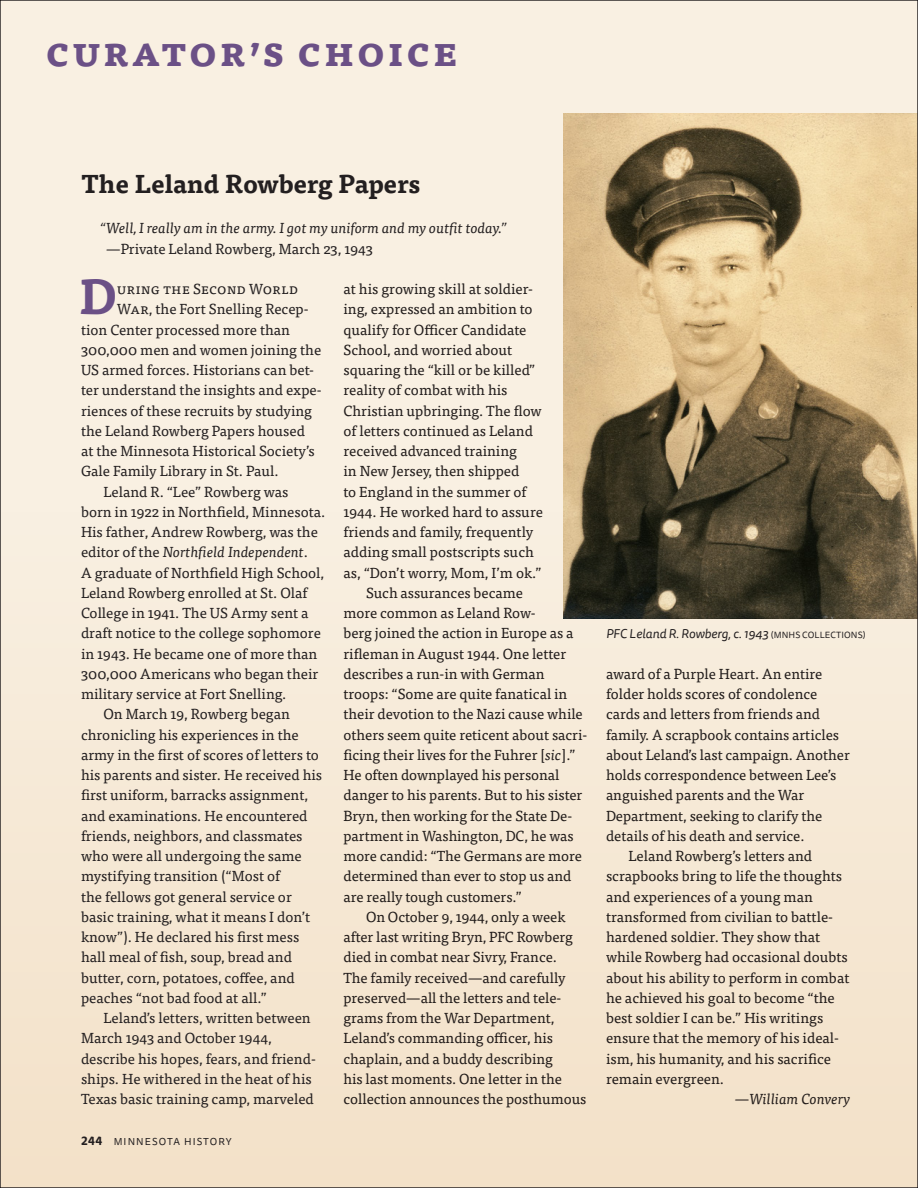
<style>
.page{position:relative;width:918px;height:1188px;background:#f9f0e2}
.page>*{position:absolute;margin:0;border:0;box-sizing:border-box;transform-origin:0 0}
.t1{font:700 48.9px "Tisa Pro";color:#6b5086}
.t2{font:700 40.5px "Tisa Pro";letter-spacing:.04em;color:#6b5086}
.t3{font:700 25.5px "Tisa Pro";color:#231f20}
.t4{font:14.55px "Tisa Pro";color:#231f20}
.t5{font:italic 14.55px "Tisa Pro";color:#231f20}
.t6{font:italic 12.75px "Tisa Sans Pro";color:#231f20}
.t7{font:10.05px "Tisa Sans Pro";letter-spacing:.11em;color:#231f20}
.s1{font-style:italic}
.s2{font-style:normal}
.s3{font-weight:700;font-size:12px}
.s4{font-style:normal;font-size:9px}
</style>
<div class="page">
<div style="left:0;top:512px;width:918px;height:676px;background:#f5e8d4"></div>
<img style="left:563px;top:114px;width:353px;height:504px">
<h2 class="t2" style="left:45px;top:18px;width:410px">curator’s choice</h2>
<h3 class="t3" style="left:81px;top:163px;width:341px">The Leland Rowberg Papers</h3>
<p class="t5" style="left:100px;top:218px;width:408px">“Well, I really am in the army. I got my uniform and my outfit today.”</p>
<p class="t4" style="left:106px;top:238px;width:268px">—Private Leland Rowberg, March 23, 1943</p>
<h1 class="t1" style="left:79px;top:257px;width:40px">D</h1>
<p class="t4" style="left:117px;top:278px;width:183px">uring the Second World</p>
<p class="t4" style="left:344px;top:278px;width:191px">at his growing skill at soldier-</p>
<p class="t4" style="left:344px;top:299px;width:191px">ing, expressed an ambition to</p>
<p class="t4" style="left:344px;top:319px;width:185px">qualify for Officer Candidate</p>
<p class="t4" style="left:344px;top:339px;width:170px">School, and worried about</p>
<p class="t4" style="left:344px;top:359px;width:193px">squaring the “kill or be killed”</p>
<p class="t4" style="left:344px;top:380px;width:166px">reality of combat with his</p>
<p class="t4" style="left:344px;top:400px;width:200px">Christian upbringing. The flow</p>
<p class="t4" style="left:344px;top:420px;width:191px">of letters continued as Leland</p>
<p class="t4" style="left:344px;top:440px;width:175px">received advanced training</p>
<p class="t4" style="left:344px;top:461px;width:178px">in New Jersey, then shipped</p>
<p class="t4" style="left:344px;top:481px;width:184px">to England in the summer of</p>
<p class="t4" style="left:344px;top:501px;width:201px">1944. He worked hard to assure</p>
<p class="t4" style="left:344px;top:521px;width:191px">friends and family, frequently</p>
<p class="t4" style="left:344px;top:542px;width:192px">adding small postscripts such</p>
<p class="t4" style="left:344px;top:562px;width:200px">as, “Don’t worry, Mom, I’m ok.”</p>
<p class="t4" style="left:366px;top:582px;width:158px">Such assurances became</p>
<p class="t4" style="left:343px;top:602px;width:194px">more common as Leland Row-</p>
<p class="t4" style="left:344px;top:623px;width:231px">berg joined the action in Europe as a</p>
<p class="t4" style="left:344px;top:643px;width:224px">rifleman in August 1944. One letter</p>
<p class="t4" style="left:344px;top:663px;width:203px">describes a run-in with German</p>
<p class="t4" style="left:344px;top:683px;width:225px">troops: “Some are quite fanatical in</p>
<p class="t4" style="left:344px;top:704px;width:241px">their devotion to the Nazi cause while</p>
<p class="t4" style="left:344px;top:724px;width:245px">others seem quite reticent about sacri-</p>
<p class="t4" style="left:344px;top:744px;width:234px">ficing their lives for the Fuhrer [<span class="s1">sic</span>].”</p>
<p class="t4" style="left:344px;top:764px;width:218px">He often downplayed his personal</p>
<p class="t4" style="left:344px;top:785px;width:240px">danger to his parents. But to his sister</p>
<p class="t4" style="left:344px;top:805px;width:230px">Bryn, then working for the State De-</p>
<p class="t4" style="left:344px;top:825px;width:232px">partment in Washington, DC, he was</p>
<p class="t4" style="left:344px;top:845px;width:240px">more candid: “The Germans are more</p>
<p class="t4" style="left:344px;top:866px;width:229px">determined than ever to stop us and</p>
<p class="t4" style="left:344px;top:886px;width:180px">are really tough customers.”</p>
<p class="t4" style="left:366px;top:906px;width:201px">On October 9, 1944, only a week</p>
<p class="t4" style="left:344px;top:926px;width:231px">after last writing Bryn, PFC Rowberg</p>
<p class="t4" style="left:344px;top:947px;width:215px">died in combat near Sivry, France.</p>
<p class="t4" style="left:344px;top:967px;width:224px">The family received—and carefully</p>
<p class="t4" style="left:344px;top:987px;width:219px">preserved—all the letters and tele-</p>
<p class="t4" style="left:344px;top:1007px;width:212px">grams from the War Department,</p>
<p class="t4" style="left:344px;top:1028px;width:211px">Leland’s commanding officer, his</p>
<p class="t4" style="left:344px;top:1048px;width:211px">chaplain, and a buddy describing</p>
<p class="t4" style="left:344px;top:1068px;width:220px">his last moments. One letter in the</p>
<p class="t4" style="left:344px;top:1088px;width:245px">collection announces the posthumous</p>
<p class="t4" style="left:117px;top:299px;width:193px">War, the Fort Snelling Recep-</p>
<p class="t4" style="left:81px;top:319px;width:211px">tion Center processed more than</p>
<p class="t4" style="left:81px;top:339px;width:242px">300,000 men and women joining the</p>
<p class="t4" style="left:81px;top:359px;width:235px">US armed forces. Historians can bet-</p>
<p class="t4" style="left:81px;top:380px;width:242px">ter understand the insights and expe-</p>
<p class="t4" style="left:81px;top:400px;width:233px">riences of these recruits by studying</p>
<p class="t4" style="left:81px;top:420px;width:226px">the Leland Rowberg Papers housed</p>
<p class="t4" style="left:81px;top:440px;width:235px">at the Minnesota Historical Society’s</p>
<p class="t4" style="left:81px;top:461px;width:199px">Gale Family Library in St. Paul.</p>
<p class="t4" style="left:103px;top:481px;width:187px">Leland R. “Lee” Rowberg was</p>
<p class="t4" style="left:81px;top:501px;width:246px">born in 1922 in Northfield, Minnesota.</p>
<p class="t4" style="left:81px;top:521px;width:238px">His father, Andrew Rowberg, was the</p>
<p class="t5" style="left:81px;top:542px;width:229px"><span class="s2">editor of the</span> Northfield Independent<span class="s2">.</span></p>
<p class="t4" style="left:81px;top:562px;width:245px">A graduate of Northfield High School,</p>
<p class="t4" style="left:81px;top:582px;width:229px">Leland Rowberg enrolled at St. Olaf</p>
<p class="t4" style="left:81px;top:602px;width:229px">College in 1941. The US Army sent a</p>
<p class="t4" style="left:81px;top:623px;width:241px">draft notice to the college sophomore</p>
<p class="t4" style="left:81px;top:643px;width:238px">in 1943. He became one of more than</p>
<p class="t4" style="left:81px;top:663px;width:239px">300,000 Americans who began their</p>
<p class="t4" style="left:81px;top:683px;width:207px">military service at Fort Snelling.</p>
<p class="t4" style="left:103px;top:704px;width:188px">On March 19, Rowberg began</p>
<p class="t4" style="left:81px;top:724px;width:219px">chronicling his experiences in the</p>
<p class="t4" style="left:81px;top:744px;width:239px">army in the first of scores of letters to</p>
<p class="t4" style="left:81px;top:764px;width:243px">his parents and sister. He received his</p>
<p class="t4" style="left:81px;top:785px;width:229px">first uniform, barracks assignment,</p>
<p class="t4" style="left:81px;top:805px;width:228px">and examinations. He encountered</p>
<p class="t4" style="left:81px;top:825px;width:223px">friends, neighbors, and classmates</p>
<p class="t4" style="left:81px;top:845px;width:222px">who were all undergoing the same</p>
<p class="t4" style="left:81px;top:866px;width:202px">mystifying transition (“Most of</p>
<p class="t4" style="left:81px;top:886px;width:212px">the fellows got general service or</p>
<p class="t4" style="left:81px;top:906px;width:231px">basic training, what it means I don’t</p>
<p class="t4" style="left:81px;top:926px;width:220px">know”). He declared his first mess</p>
<p class="t4" style="left:81px;top:947px;width:213px">hall meal of fish, soup, bread and</p>
<p class="t4" style="left:81px;top:967px;width:215px">butter, corn, potatoes, coffee, and</p>
<p class="t4" style="left:81px;top:987px;width:187px">peaches “not bad food at all.”</p>
<p class="t4" style="left:103px;top:1007px;width:209px">Leland’s letters, written between</p>
<p class="t4" style="left:81px;top:1028px;width:192px">March 1943 and October 1944,</p>
<p class="t4" style="left:81px;top:1048px;width:236px">describe his hopes, fears, and friend-</p>
<p class="t4" style="left:81px;top:1068px;width:232px">ships. He withered in the heat of his</p>
<p class="t4" style="left:81px;top:1088px;width:234px">Texas basic training camp, marveled</p>
<p class="t7" style="left:81px;top:1134px;width:152px"><span class="s3">244</span> MINNESOTA HISTORY</p>
<p class="t6" style="left:606px;top:625px;width:261px">PFC Leland R. Rowberg, c. 1943 <span class="s4">(MNHS COLLECTIONS)</span></p>
<p class="t4" style="left:606px;top:663px;width:218px">award of a Purple Heart. An entire</p>
<p class="t4" style="left:606px;top:683px;width:213px">folder holds scores of condolence</p>
<p class="t4" style="left:606px;top:704px;width:215px">cards and letters from friends and</p>
<p class="t4" style="left:606px;top:724px;width:235px">family. A scrapbook contains articles</p>
<p class="t4" style="left:606px;top:744px;width:245px">about Leland’s last campaign. Another</p>
<p class="t4" style="left:606px;top:764px;width:232px">holds correspondence between Lee’s</p>
<p class="t4" style="left:606px;top:785px;width:200px">anguished parents and the War</p>
<p class="t4" style="left:606px;top:805px;width:218px">Department, seeking to clarify the</p>
<p class="t4" style="left:606px;top:825px;width:200px">details of his death and service.</p>
<p class="t4" style="left:628px;top:845px;width:185px">Leland Rowberg’s letters and</p>
<p class="t4" style="left:606px;top:866px;width:238px">scrapbooks bring to life the thoughts</p>
<p class="t4" style="left:606px;top:886px;width:208px">and experiences of a young man</p>
<p class="t4" style="left:606px;top:906px;width:229px">transformed from civilian to battle-</p>
<p class="t4" style="left:606px;top:926px;width:216px">hardened soldier. They show that</p>
<p class="t4" style="left:606px;top:947px;width:243px">while Rowberg had occasional doubts</p>
<p class="t4" style="left:606px;top:967px;width:245px">about his ability to perform in combat</p>
<p class="t4" style="left:606px;top:987px;width:230px">he achieved his goal to become “the</p>
<p class="t4" style="left:606px;top:1007px;width:219px">best soldier I can be.” His writings</p>
<p class="t4" style="left:606px;top:1028px;width:235px">ensure that the memory of his ideal-</p>
<p class="t4" style="left:606px;top:1048px;width:227px">ism, his humanity, and his sacrifice</p>
<p class="t4" style="left:606px;top:1068px;width:120px">remain evergreen.</p>
<p class="t5" style="left:735px;top:1088px;width:117px"><span class="s2">—</span>William Convery</p>
</div>
